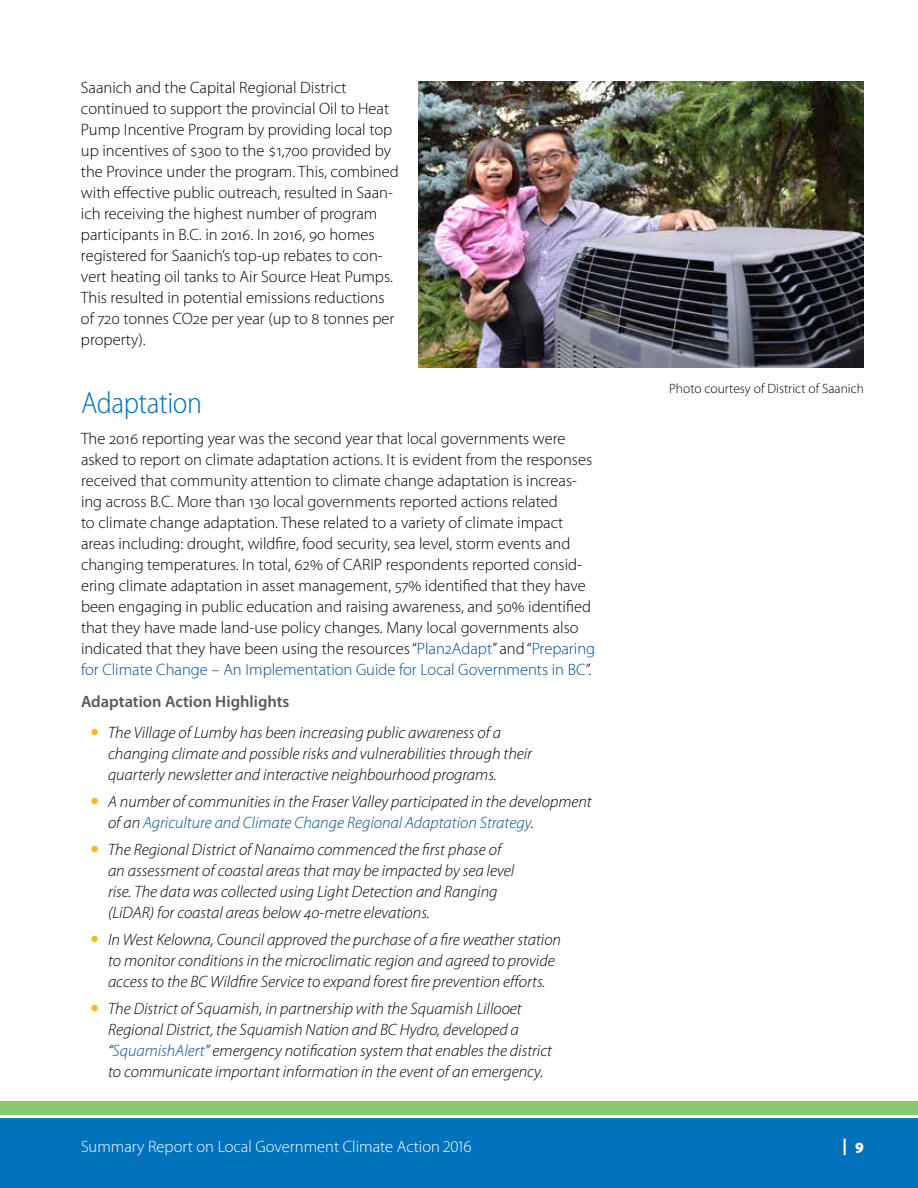
<style>
.page{position:relative;width:918px;height:1188px;background:#fff}
.page>*{position:absolute;margin:0;border:0;box-sizing:border-box;transform-origin:0 0}
.t1{font:300 semi-condensed 30.75px "Myriad Pro";letter-spacing:-.015em;color:#0072bc}
.t2{font:300 16.5px/21px "Myriad Pro";color:#000}
.t3{font:italic 300 16.5px/21px "Myriad Pro";color:#000}
.t4{font:300 16.5px "Myriad Pro";color:#fff}
.t5{font:600 16.5px "Myriad Pro";color:#58595b}
.t6{font:900 semi-condensed 16.5px "Myriad Pro";color:#fff}
.t7{font:300 13.5px "Myriad Pro";color:#000}
.s1{color:#004b8d}
</style>
<div class="page">
<div style="left:0;top:1118px;width:918px;height:70px;background:#0072bc"></div>
<div style="left:0;top:1102px;width:918px;height:13px;background:#88c86f"></div>
<img style="left:418px;top:81px;width:446px;height:287px">
<p class="t2" style="left:81px;top:78px;width:319px">Saanich and the Capital Regional District continued to support the provincial Oil to Heat Pump Incentive Program by providing local top up incentives of $300 to the $1,700 provided by the Province under the program. This, combined with effective public outreach, resulted in Saan&shy;ich receiving the highest number of program participants in B.C. in 2016. In 2016, 90 homes registered for Saanich’s top-up rebates to con&shy;vert heating oil tanks to Air Source Heat Pumps.<br>This resulted in potential emissions reductions of 720 tonnes CO2e per year (up to 8 tonnes per property).</p>
<h1 class="t1" style="left:81px;top:386px;width:123px">Adaptation</h1>
<p class="t2" style="left:81px;top:429px;width:516px">The 2016 reporting year was the second year that local governments were asked to report on climate adaptation actions. It is evident from the responses received that community attention to climate change adaptation is increas&shy;ing across B.C. More than 130 local governments reported actions related<br>to climate change adaptation. These related to a variety of climate impact areas including: drought, wildfire, food security, sea level, storm events and changing temperatures. In total, 62% of CARIP respondents reported consid&shy;ering climate adaptation in asset management, 57% identified that they have been engaging in public education and raising awareness, and 50% identified that they have made land-use policy changes. Many local governments also indicated that they have been using the resources “<span class="s1">Plan2Adapt</span>” and “<span class="s1">Preparing for Climate Change – An Implementation Guide for Local Governments in BC</span>”.</p>
<p class="t5" style="left:81px;top:692px;width:210px">Adaptation Action Highlights</p>
<p class="t3" style="left:108px;top:723px;width:425px">The Village of Lumby has been increasing public awareness of a changing climate and possible risks and vulnerabilities through their quarterly newsletter and interactive neighbourhood programs.</p>
<p class="t3" style="left:108px;top:792px;width:485px">A number of communities in the Fraser Valley participated in the development of an <span class="s1">Agriculture and Climate Change Regional Adaptation Strategy</span>.</p>
<p class="t3" style="left:108px;top:840px;width:408px">The Regional District of Nanaimo commenced the first phase of an assessment of coastal areas that may be impacted by sea level rise. The data was collected using Light Detection and Ranging (LiDAR) for coastal areas below 40-metre elevations.</p>
<p class="t3" style="left:108px;top:930px;width:455px">In West Kelowna, Council approved the purchase of a fire weather station to monitor conditions in the microclimatic region and agreed to provide access to the BC Wildfire Service to expand forest fire prevention efforts.</p>
<p class="t3" style="left:108px;top:999px;width:445px">The District of Squamish, in partnership with the Squamish Lillooet Regional District, the Squamish Nation and BC Hydro, developed a “<span class="s1">SquamishAlert</span>” emergency notification system that enables the district to communicate important information in the event of an emergency.</p>
<p class="t7" style="left:669px;top:381px;width:196px">Photo courtesy of District of Saanich</p>
<p class="t4" style="left:81px;top:1138px;width:392px">Summary Report on Local Government Climate Action 2016</p>
<p class="t6" style="left:842px;top:1136px;width:23px">| 9</p>
</div>
